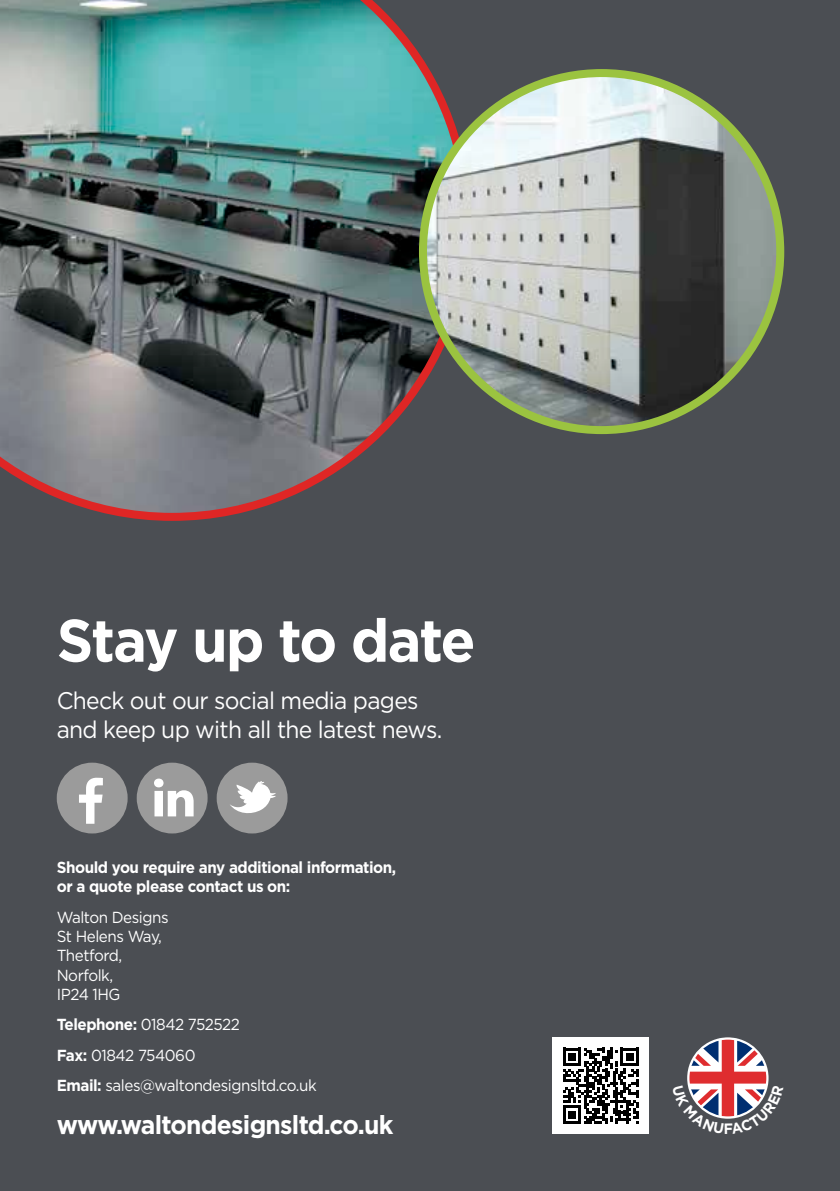
<style>
.page{position:relative;width:840px;height:1191px;background:#fff}
.page>*{position:absolute;margin:0;border:0;box-sizing:border-box;transform-origin:0 0}
.t1{font:700 60px "Gotham";letter-spacing:-.035em;color:#fff;scale:.95 1}
.t2{font:700 26px "Gotham";letter-spacing:-.03em;color:#fff;scale:.95 1}
.t3{font:24px/28px "Gotham";letter-spacing:-.03em;color:#fff;scale:.95 1}
.t4{font:16px/19.2px "Gotham";letter-spacing:-.03em;color:#fff;scale:.95 1}
.t5{font:700 16px/19.2px "Gotham";letter-spacing:-.03em;color:#fff;scale:.95 1}
.s1{font-weight:700}
</style>
<div class="page">
<div style="left:0;top:0;width:839px;height:1191px;background:#4b4e53"></div>
<div style="left:57px;top:762px;width:71px;height:71px;background:#9b9b9b;border-radius:50%"></div>
<div style="left:137px;top:762px;width:70px;height:71px;background:#9b9b9b;border-radius:50%"></div>
<div style="left:216px;top:762px;width:71px;height:71px;background:#9b9b9b;border-radius:50%"></div>
<svg style="left:79px;top:777px;width:24px;height:46px"></svg>
<svg style="left:154px;top:778px;width:39px;height:38px"></svg>
<svg style="left:230px;top:781px;width:46px;height:32px"></svg>
<div style="left:552px;top:1037px;width:97px;height:97px;background:#fff"></div>
<svg style="left:563px;top:1047px;width:75px;height:76px"></svg>
<img style="left:0;top:0;width:432px;height:521px">
<img style="left:425px;top:73px;width:354px;height:357px">
<div style="left:418px;top:69px;width:365px;height:365px;border:8px solid #9bc340;border-radius:50%"></div>
<svg style="left:687px;top:1037px;width:82px;height:82px"></svg>
<h1 class="t1" style="left:57px;top:600px;width:442px">Stay up to date</h1>
<h3 class="t3" style="left:57px;top:686px;width:407px">Check out our social media pages and keep up with all the latest news.</h3>
<p class="t5" style="left:57px;top:858px;width:359px">Should you require any additional information, or a quote please contact us on:</p>
<p class="t4" style="left:57px;top:907px;width:119px">Walton Designs<br>St Helens Way,<br>Thetford,<br>Norfolk,<br>IP24 1HG</p>
<p class="t4" style="left:57px;top:1009px;width:275px;line-height:30.6px"><span class="s1">Telephone:</span> 01842 752522<br><span class="s1">Fax:</span> 01842 754060<br><span class="s1">Email:</span> sales@waltondesignsltd.co.uk</p>
<h2 class="t2" style="left:57px;top:1107px;width:356px">www.waltondesignsltd.co.uk</h2>
</div>
